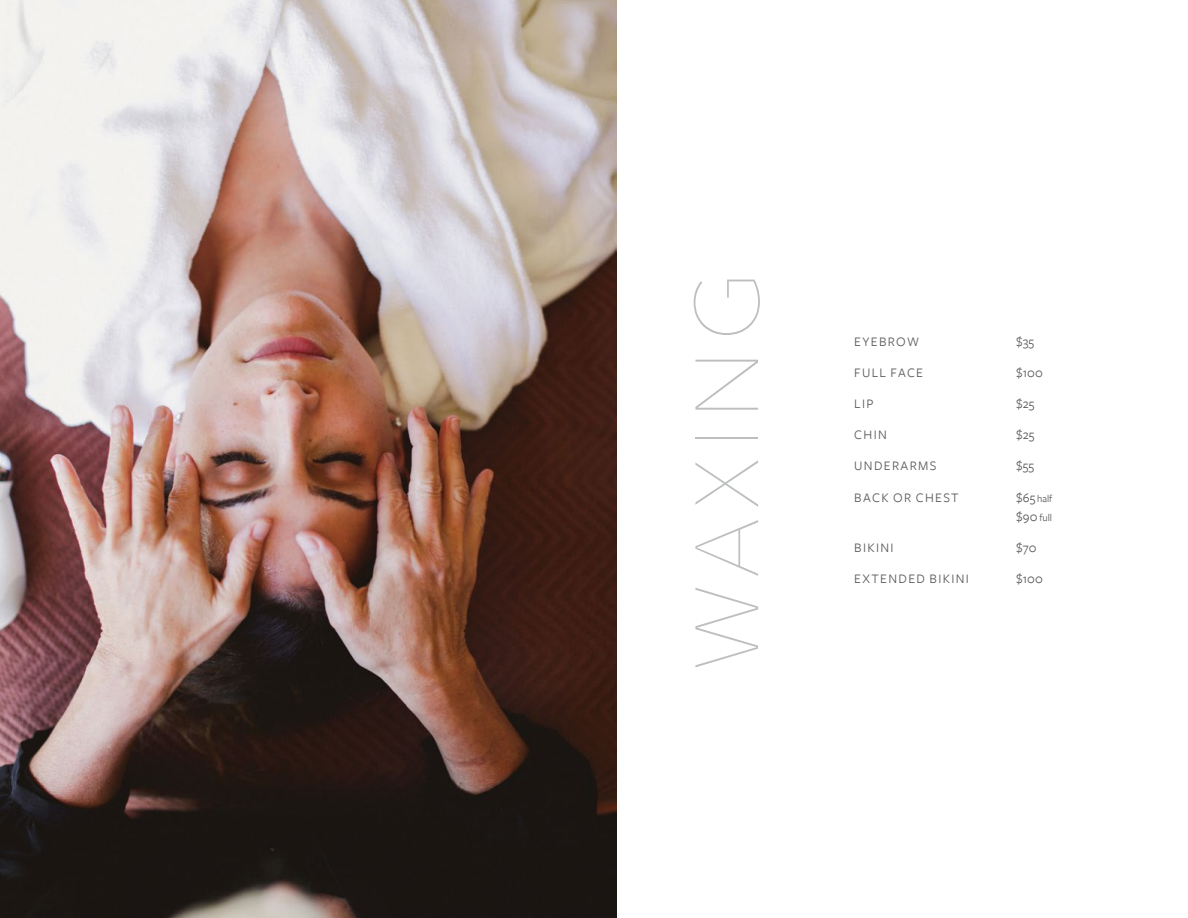
<style>
.page{position:relative;width:1188px;height:918px;background:#fff}
.page>*{position:absolute;margin:0;border:0;box-sizing:border-box;transform-origin:0 0}
.t1{font:200 88.5px "Avenir Next";letter-spacing:.1em;color:#bcbec0}
.t2{font:13.5px "Freight Sans";letter-spacing:.1em;color:#58595b}
.t3{font:10.5px/19.2px "Freight Sans";color:#58595b}
.s1{font-size:13.5px}
</style>
<div class="page">
<img style="left:0;top:0;width:616px;height:918px">
<h1 class="t1" style="left:653px;top:670px;width:400px;rotate:-90deg">WAXING</h1>
<p class="t2" style="left:854px;top:334px;width:66px">EYEBROW</p>
<p class="t2" style="left:1016px;top:334px;width:19px">$35</p>
<p class="t2" style="left:854px;top:365px;width:70px">FULL FACE</p>
<p class="t2" style="left:1016px;top:365px;width:28px">$100</p>
<p class="t2" style="left:854px;top:396px;width:21px">LIP</p>
<p class="t2" style="left:1016px;top:396px;width:20px">$25</p>
<p class="t2" style="left:854px;top:427px;width:34px">CHIN</p>
<p class="t2" style="left:1016px;top:427px;width:20px">$25</p>
<p class="t2" style="left:854px;top:459px;width:84px">UNDERARMS</p>
<p class="t2" style="left:1016px;top:459px;width:19px">$55</p>
<p class="t2" style="left:854px;top:490px;width:106px">BACK OR CHEST</p>
<p class="t3" style="left:1016px;top:489px;width:38px"><span class="s1">$65</span> half <span class="s1">$90</span> full</p>
<p class="t2" style="left:854px;top:540px;width:41px">BIKINI</p>
<p class="t2" style="left:1016px;top:540px;width:22px">$70</p>
<p class="t2" style="left:854px;top:571px;width:116px">EXTENDED BIKINI</p>
<p class="t2" style="left:1016px;top:571px;width:28px">$100</p>
</div>
